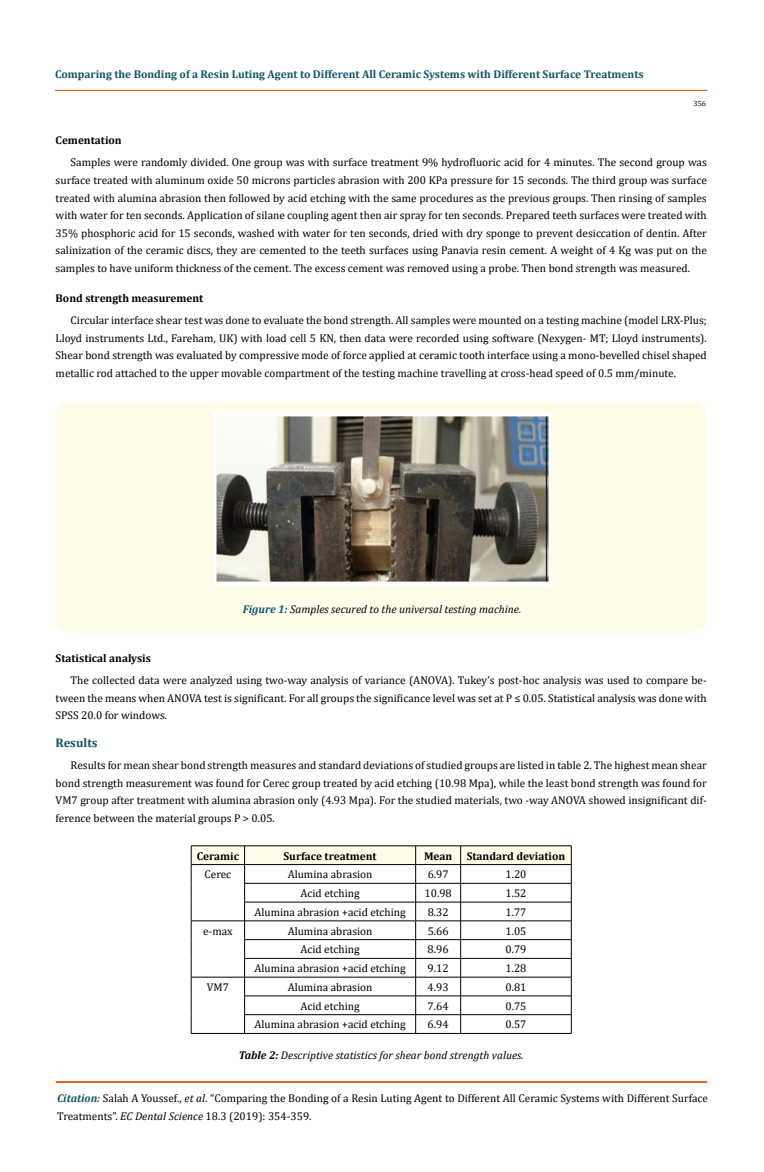
<style>
.page{position:relative;width:764px;height:1172px;background:#fff}
.page>*{position:absolute;margin:0;border:0;box-sizing:border-box;transform-origin:0 0}
.t1{font:700 12.5px "Cambria";color:#0e546a}
.t2{font:11.25px/17.5px "Cambria";color:#000;text-align:justify}
.t3{font:italic 11.25px "Cambria";color:#000}
.t4{font:700 11.25px "Cambria";color:#000}
.t5{font:700 11.25px "Cambria";color:#0e546a}
.t6{font:7.5px "Cambria";color:#000}
.s1{font-weight:700;color:#0e546a}
.s2{font-weight:700}
.s3{font-weight:700;font-style:italic;color:#0e546a}
.s4{font-style:italic}
</style>
<div class="page">
<hr style="left:56px;top:90px;width:651px;height:1px;background:#e05d1a">
<div style="left:56px;top:1081px;width:651px;height:1px;border:1px solid #e05d1a"></div>
<div style="left:56px;top:401px;width:651px;height:232px;background:#fffde9;border-radius:15px"></div>
<img style="left:213px;top:413px;width:337px;height:172px">
<svg style="left:191px;top:845px;width:381px;height:188px"></svg>
<hr style="left:191px;top:1033px;width:54px;height:1px;background:#000">
<hr style="left:245px;top:1033px;width:171px;height:1px;background:#000">
<hr style="left:416px;top:1033px;width:45px;height:1px;background:#000">
<hr style="left:461px;top:1033px;width:110px;height:1px;background:#000">
<p class="t5" style="left:55px;top:66px;width:590px">Comparing the Bonding of a Resin Luting Agent to Different All Ceramic Systems with Different Surface Treatments</p>
<p class="t6" style="left:693px;top:99px;width:14px">356</p>
<p class="t4" style="left:56px;top:132px;width:68px">Cementation</p>
<p class="t2" style="left:56px;top:154px;width:653px;text-indent:15px">Samples were randomly divided. One group was with surface treatment 9% hydrofluoric acid for 4 minutes. The second group was surface treated with aluminum oxide 50 microns particles abrasion with 200 KPa pressure for 15 seconds. The third group was surface treated with alumina abrasion then followed by acid etching with the same procedures as the previous groups. Then rinsing of samples with water for ten seconds. Application of silane coupling agent then air spray for ten seconds. Prepared teeth surfaces were treated with 35% phosphoric acid for 15 seconds, washed with water for ten seconds, dried with dry sponge to prevent desiccation of dentin. After salinization of the ceramic discs, they are cemented to the teeth surfaces using Panavia resin cement. A weight of 4 Kg was put on the samples to have uniform thickness of the cement. The excess cement was removed using a probe. Then bond strength was measured.</p>
<p class="t4" style="left:56px;top:290px;width:149px">Bond strength measurement</p>
<p class="t2" style="left:56px;top:311px;width:653px;text-indent:15px">Circular interface shear test was done to evaluate the bond strength. All samples were mounted on a testing machine (model LRX-Plus; Lloyd instruments Ltd., Fareham, UK) with load cell 5 KN, then data were recorded using software (Nexygen- MT; Lloyd instruments).<br>Shear bond strength was evaluated by compressive mode of force applied at ceramic tooth interface using a mono-bevelled chisel shaped metallic rod attached to the upper movable compartment of the testing machine travelling at cross-head speed of 0.5 mm/minute.</p>
<p class="t3" style="left:243px;top:601px;width:280px"><span class="s1">Figure 1:</span> Samples secured to the universal testing machine.</p>
<p class="t4" style="left:56px;top:650px;width:97px">Statistical analysis</p>
<p class="t2" style="left:56px;top:671px;width:652px;text-indent:15px">The collected data were analyzed using two-way analysis of variance (ANOVA). Tukey’s post-hoc analysis was used to compare be&shy;tween the means when ANOVA test is significant. For all groups the significance level was set at P ≤ 0.05. Statistical analysis was done with SPSS 20.0 for windows.</p>
<p class="t1" style="left:56px;top:733px;width:44px">Results</p>
<p class="t2" style="left:56px;top:756px;width:653px;text-indent:15px">Results for mean shear bond strength measures and standard deviations of studied groups are listed in table 2. The highest mean shear bond strength measurement was found for Cerec group treated by acid etching (10.98 Mpa), while the least bond strength was found for VM7 group after treatment with alumina abrasion only (4.93 Mpa). For the studied materials, two -way ANOVA showed insignificant dif&shy;ference between the material groups P &gt; 0.05.</p>
<p class="t4" style="left:197px;top:847px;width:44px">Ceramic</p>
<p class="t4" style="left:283px;top:847px;width:95px">Surface treatment</p>
<p class="t4" style="left:424px;top:847px;width:30px">Mean</p>
<p class="t4" style="left:467px;top:847px;width:100px">Standard deviation</p>
<p class="t2" style="left:204px;top:865px;width:28px">Cerec</p>
<p class="t2" style="left:288px;top:865px;width:86px">Alumina abrasion</p>
<p class="t2" style="left:428px;top:865px;width:23px">6.97</p>
<p class="t2" style="left:505px;top:865px;width:23px">1.20</p>
<p class="t2" style="left:301px;top:884px;width:61px">Acid etching</p>
<p class="t2" style="left:424px;top:884px;width:29px">10.98</p>
<p class="t2" style="left:505px;top:884px;width:23px">1.52</p>
<p class="t2" style="left:254px;top:903px;width:153px">Alumina abrasion +acid etching</p>
<p class="t2" style="left:428px;top:903px;width:23px">8.32</p>
<p class="t2" style="left:505px;top:903px;width:23px">1.77</p>
<p class="t2" style="left:203px;top:921px;width:31px">e-max</p>
<p class="t2" style="left:288px;top:921px;width:86px">Alumina abrasion</p>
<p class="t2" style="left:428px;top:921px;width:23px">5.66</p>
<p class="t2" style="left:505px;top:921px;width:23px">1.05</p>
<p class="t2" style="left:300px;top:940px;width:61px">Acid etching</p>
<p class="t2" style="left:428px;top:940px;width:23px">8.96</p>
<p class="t2" style="left:505px;top:940px;width:23px">0.79</p>
<p class="t2" style="left:254px;top:959px;width:153px">Alumina abrasion +acid etching</p>
<p class="t2" style="left:428px;top:959px;width:23px">9.12</p>
<p class="t2" style="left:505px;top:959px;width:23px">1.28</p>
<p class="t2" style="left:207px;top:978px;width:24px">VM7</p>
<p class="t2" style="left:288px;top:978px;width:86px">Alumina abrasion</p>
<p class="t2" style="left:428px;top:978px;width:23px">4.93</p>
<p class="t2" style="left:505px;top:978px;width:23px">0.81</p>
<p class="t2" style="left:300px;top:996px;width:61px">Acid etching</p>
<p class="t2" style="left:428px;top:996px;width:23px">7.64</p>
<p class="t2" style="left:505px;top:996px;width:23px">0.75</p>
<p class="t2" style="left:254px;top:1015px;width:153px">Alumina abrasion +acid etching</p>
<p class="t2" style="left:428px;top:1015px;width:23px">6.94</p>
<p class="t2" style="left:505px;top:1015px;width:23px">0.57</p>
<p class="t3" style="left:239px;top:1046px;width:286px"><span class="s2">Table 2:</span> Descriptive statistics for shear bond strength values.</p>
<p class="t2" style="left:57px;top:1089px;width:652px"><span class="s3">Citation:</span> Salah A Youssef., <span class="s4">et al</span>. “Comparing the Bonding of a Resin Luting Agent to Different All Ceramic Systems with Different Surface<br>Treatments”. <span class="s4">EC Dental Science</span> 18.3 (2019): 354-359.</p>
</div>
